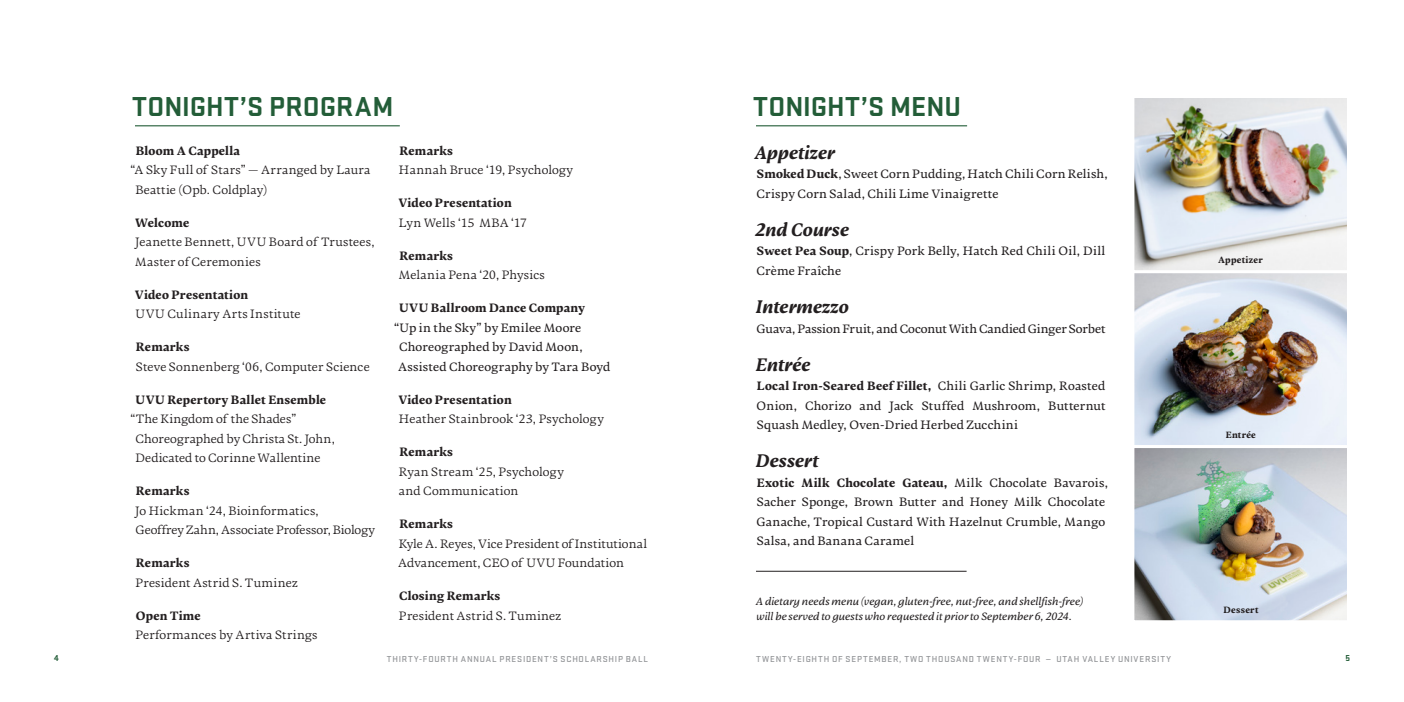
<style>
.page{position:relative;width:1404px;height:702px;background:#fff}
.page>*{position:absolute;margin:0;border:0;box-sizing:border-box;transform-origin:0 0}
.Heading_1{font:700 28.5px "Stratum 1";color:#235d38}
.Heading_2{font:italic 700 18px "Adelbrook";letter-spacing:.01em;color:#231f20}
.Paragraph{font:12px/19.5px "Adelbrook";letter-spacing:.015em;color:#231f20}
.Paragraph-2{font:12px/19.5px "Adelbrook";letter-spacing:.015em;color:#231f20}
.Paragraph-3{font:700 12px "Adelbrook";letter-spacing:.02em;color:#231f20}
.Paragraph-4{font:12px "Adelbrook";letter-spacing:-.005em;color:#231f20}
.Paragraph-5{font:italic 10.5px/15px "Adelbrook";letter-spacing:.015em;color:#231f20}
.t1{font:500 9px "Stratum 1";letter-spacing:.095em;color:#939598}
.Paragraph-6{font:700 9px "Adelbrook";letter-spacing:.03em;color:#231f20}
.t2{font:700 9px "Stratum 1";color:#235d38}
.s1{font-weight:700}
</style>
<div class="page">
<img style="left:1135px;top:99px;width:211px;height:520px">
<div style="left:1131px;top:270px;width:219px;height:178px;border:3px solid #fff"></div>
<div style="left:1131px;top:445px;width:219px;height:178px;border:3px solid #fff"></div>
<div style="left:1131px;top:95px;width:219px;height:178px;border:3px solid #fff"></div>
<hr style="left:135px;top:125px;width:265px;height:1px;background:#235d38">
<hr style="left:756px;top:125px;width:211px;height:1px;background:#235d38">
<hr style="left:756px;top:571px;width:211px;height:1px;background:#231f20">
<p class="Heading_1" style="left:132px;top:90px;width:263px">TONIGHT’S PROGRAM</p>
<p class="Heading_1" style="left:753px;top:90px;width:209px">TONIGHT’S MENU</p>
<p class="Heading_2" style="left:754px;top:139px;width:82px">Appetizer</p>
<p class="Paragraph-2" style="left:757px;top:164px;width:353px"><span class="s1">Smoked Duck</span>, Sweet Corn Pudding, Hatch Chili Corn Relish,<br>Crispy Corn Salad, Chili Lime Vinaigrette</p>
<p class="Paragraph-3" style="left:399px;top:142px;width:55px">Remarks</p>
<p class="Paragraph" style="left:399px;top:160px;width:176px">Hannah Bruce ‘19, Psychology</p>
<p class="Paragraph-3" style="left:398px;top:194px;width:115px">Video Presentation</p>
<p class="Paragraph" style="left:399px;top:212px;width:129px">Lyn Wells ‘15 MBA ‘17</p>
<p class="Paragraph-3" style="left:399px;top:247px;width:55px">Remarks</p>
<p class="Paragraph" style="left:399px;top:265px;width:148px">Melania Pena ‘20, Physics</p>
<p class="Paragraph-3" style="left:399px;top:299px;width:188px">UVU Ballroom Dance Company</p>
<p class="Paragraph-2" style="left:398px;top:317px;width:214px;text-indent:-4px">“Up in the Sky” by Emilee Moore<br>Choreographed by David Moon,<br>Assisted Choreography by Tara Boyd</p>
<p class="Paragraph-3" style="left:398px;top:391px;width:115px">Video Presentation</p>
<p class="Paragraph" style="left:399px;top:409px;width:207px">Heather Stainbrook ‘23, Psychology</p>
<p class="Paragraph-3" style="left:399px;top:443px;width:55px">Remarks</p>
<p class="Paragraph" style="left:399px;top:461px;width:167px">Ryan Stream ‘25, Psychology and Communication</p>
<p class="Paragraph-3" style="left:399px;top:515px;width:55px">Remarks</p>
<p class="Paragraph" style="left:398px;top:533px;width:251px">Kyle A. Reyes, Vice President of Institutional<br>Advancement, CEO of UVU Foundation</p>
<p class="Paragraph-3" style="left:399px;top:587px;width:103px">Closing Remarks</p>
<p class="Paragraph" style="left:399px;top:605px;width:164px">President Astrid S. Tuminez</p>
<p class="Paragraph-3" style="left:136px;top:142px;width:106px">Bloom A Cappella</p>
<p class="Paragraph" style="left:135px;top:160px;width:237px;text-indent:-5px">“A Sky Full of Stars” — Arranged by Laura<br>Beattie (Opb. Coldplay)</p>
<p class="Paragraph-3" style="left:135px;top:214px;width:56px">Welcome</p>
<p class="Paragraph" style="left:135px;top:232px;width:241px">Jeanette Bennett, UVU Board of Trustees,<br>Master of Ceremonies</p>
<p class="Paragraph-3" style="left:135px;top:286px;width:115px">Video Presentation</p>
<p class="Paragraph" style="left:135px;top:304px;width:167px">UVU Culinary Arts Institute</p>
<p class="Paragraph-3" style="left:136px;top:338px;width:55px">Remarks</p>
<p class="Paragraph" style="left:136px;top:356px;width:235px">Steve Sonnenberg ‘06, Computer Science</p>
<p class="Paragraph-3" style="left:136px;top:391px;width:192px">UVU Repertory Ballet Ensemble</p>
<p class="Paragraph" style="left:135px;top:409px;width:201px;text-indent:-5px">“The Kingdom of the Shades”<br>Choreographed by Christa St. John,<br>Dedicated to Corinne Wallentine</p>
<p class="Paragraph-3" style="left:136px;top:482px;width:55px">Remarks</p>
<p class="Paragraph" style="left:135px;top:500px;width:185px">Jo Hickman ‘24, Bioinformatics,</p>
<p class="Paragraph" style="left:136px;top:520px;width:241px">Geoffrey Zahn, Associate Professor, Biology</p>
<p class="Paragraph-3" style="left:136px;top:554px;width:55px">Remarks</p>
<p class="Paragraph" style="left:135px;top:572px;width:164px">President Astrid S. Tuminez</p>
<p class="Paragraph-3" style="left:136px;top:607px;width:67px">Open Time</p>
<p class="Paragraph" style="left:135px;top:625px;width:184px">Performances by Artiva Strings</p>
<p class="Heading_2" style="left:756px;top:217px;width:95px">2nd Course</p>
<p class="Paragraph-2" style="left:757px;top:241px;width:350px"><span class="s1">Sweet Pea Soup</span>, Crispy Pork Belly, Hatch Red Chili Oil, Dill<br>Crème Fraîche</p>
<p class="Heading_2" style="left:756px;top:294px;width:94px">Intermezzo</p>
<p class="Paragraph-4" style="left:757px;top:320px;width:351px">Guava, Passion Fruit, and Coconut With Candied Ginger Sorbet</p>
<p class="Heading_2" style="left:756px;top:351px;width:56px">Entrée</p>
<p class="Paragraph-2" style="left:757px;top:376px;width:350px;text-align:justify"><span class="s1">Local Iron-Seared Beef Fillet,</span> Chili Garlic Shrimp, Roasted Onion, Chorizo and Jack Stuffed Mushroom, Butternut Squash Medley, Oven-Dried Herbed Zucchini</p>
<p class="Heading_2" style="left:756px;top:448px;width:64px">Dessert</p>
<p class="Paragraph-2" style="left:757px;top:472px;width:353px"><span class="s1">Exotic Milk Chocolate Gateau,</span> Milk Chocolate Bavarois, Sacher Sponge, Brown Butter and Honey Milk Chocolate Ganache, Tropical Custard With Hazelnut Crumble, Mango Salsa, and Banana Caramel</p>
<p class="Paragraph-5" style="left:756px;top:593px;width:329px">A dietary needs menu (vegan, gluten-free, nut-free, and shellfish-free) will be served to guests who requested it prior to September 6, 2024.</p>
<p class="Paragraph-6" style="left:1218px;top:253px;width:46px">Appetizer</p>
<p class="Paragraph-6" style="left:1226px;top:428px;width:32px">Entrée</p>
<p class="Paragraph-6" style="left:1224px;top:603px;width:37px">Dessert</p>
<p class="t2" style="left:54px;top:653px;width:6px">4</p>
<p class="t1" style="left:387px;top:653px;width:263px">THIRTY-FOURTH ANNUAL PRESIDENT’S SCHOLARSHIP BALL</p>
<p class="t1" style="left:756px;top:653px;width:416px">TWENTY-EIGHTH OF SEPTEMBER, TWO THOUSAND TWENTY-FOUR — UTAH VALLEY UNIVERSITY</p>
<p class="t2" style="left:1345px;top:653px;width:6px">5</p>
</div>
